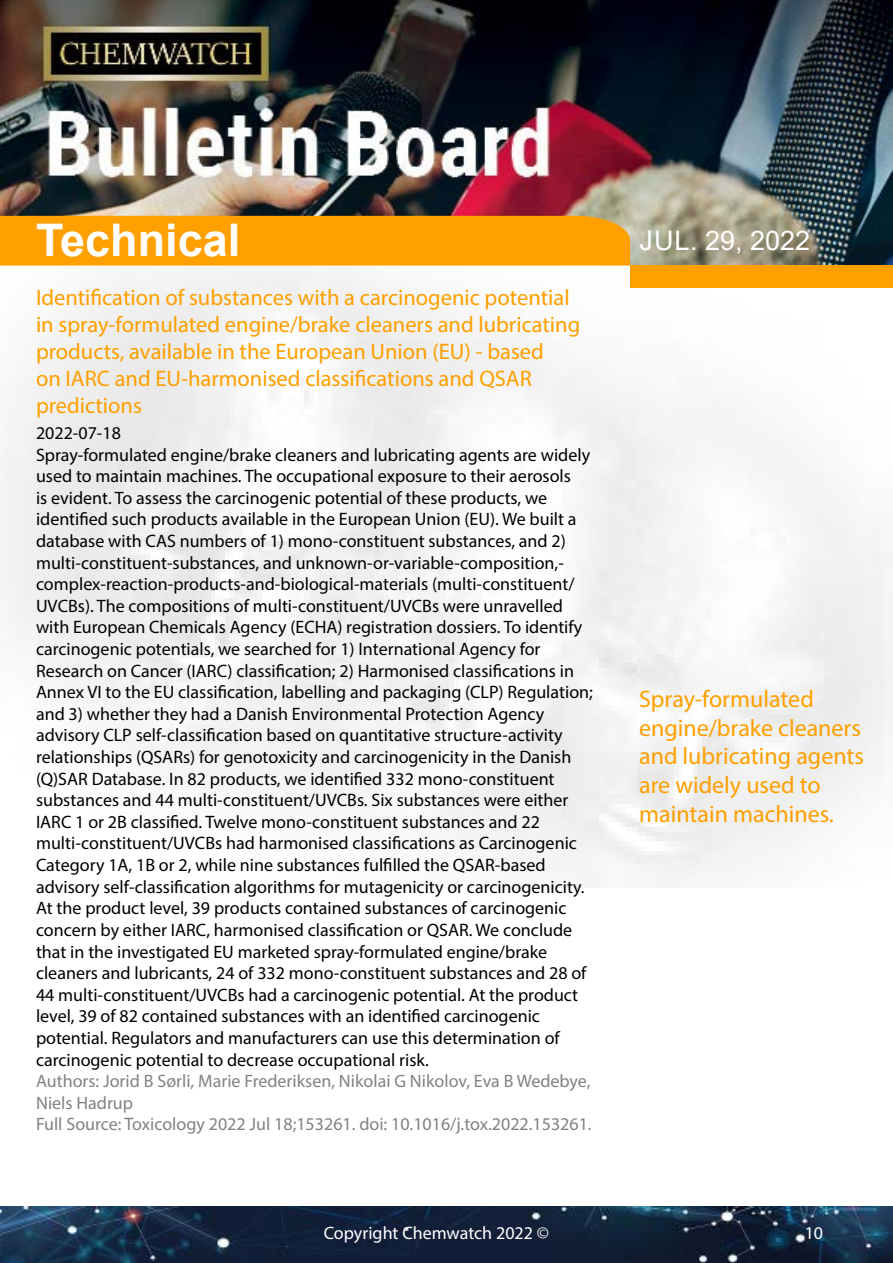
<style>
.page{position:relative;width:893px;height:1263px;background:#fff}
.page>*{position:absolute;margin:0;border:0;box-sizing:border-box;transform-origin:0 0}
.t1{font:700 45px "Arial";color:#fff}
.t2{font:27px "Arial";color:#fff}
.t3{font:24px/28.8px "Myriad Pro";color:#ff9f00}
.t4{font:22.5px/27px "Myriad Pro";color:#ff9f00}
.t5{font:18px/21.6px "Myriad Pro";color:#000}
.t6{font:18px/21.6px "Myriad Pro";color:#808285}
.t7{font:18px "Myriad Pro";color:#fff}
</style>
<div class="page">
<img style="left:0;top:0;width:893px;height:887px">
<div style="left:630px;top:265px;width:263px;height:23px;background:#ff9f00"></div>
<div style="left:0;top:216px;width:630px;height:50px;background:#ff9f00"></div>
<img style="left:0;top:1207px;width:893px;height:56px">
<h1 class="t1" style="left:36px;top:209px;width:206px">Technical</h1>
<p class="t4" style="left:36px;top:283px;width:546px">Identification of substances with a carcinogenic potential in spray-formulated engine/brake cleaners and lubricating products, available in the European Union (EU) - based<br>on IARC and EU-harmonised classifications and QSAR predictions</p>
<p class="t5" style="left:36px;top:422px;width:558px">2022-07-18<br>Spray-formulated engine/brake cleaners and lubricating agents are widely used to maintain machines. The occupational exposure to their aerosols<br>is evident. To assess the carcinogenic potential of these products, we identified such products available in the European Union (EU). We built a database with CAS numbers of 1) mono-constituent substances, and 2) multi-constituent-substances, and unknown-or-variable-composition,- complex-reaction-products-and-biological-materials (multi-constituent/ UVCBs). The compositions of multi-constituent/UVCBs were unravelled with European Chemicals Agency (ECHA) registration dossiers. To identify carcinogenic potentials, we searched for 1) International Agency for Research on Cancer (IARC) classification; 2) Harmonised classifications in Annex VI to the EU classification, labelling and packaging (CLP) Regulation; and 3) whether they had a Danish Environmental Protection Agency advisory CLP self-classification based on quantitative structure-activity relationships (QSARs) for genotoxicity and carcinogenicity in the Danish (Q)SAR Database. In 82 products, we identified 332 mono-constituent substances and 44 multi-constituent/UVCBs. Six substances were either IARC 1 or 2B classified. Twelve mono-constituent substances and 22 multi-constituent/UVCBs had harmonised classifications as Carcinogenic Category 1A, 1B or 2, while nine substances fulfilled the QSAR-based advisory self-classification algorithms for mutagenicity or carcinogenicity.<br>At the product level, 39 products contained substances of carcinogenic concern by either IARC, harmonised classification or QSAR. We conclude that in the investigated EU marketed spray-formulated engine/brake cleaners and lubricants, 24 of 332 mono-constituent substances and 28 of 44 multi-constituent/UVCBs had a carcinogenic potential. At the product level, 39 of 82 contained substances with an identified carcinogenic potential. Regulators and manufacturers can use this determination of carcinogenic potential to decrease occupational risk.</p>
<p class="t6" style="left:36px;top:1070px;width:557px">Authors: Jorid B Sørli, Marie Frederiksen, Nikolai G Nikolov, Eva B Wedebye,<br>Niels Hadrup<br>Full Source: Toxicology 2022 Jul 18;153261. doi: 10.1016/j.tox.2022.153261.</p>
<h2 class="t2" style="left:640px;top:221px;width:172px">Jul. 29, 2022</h2>
<h3 class="t3" style="left:639px;top:684px;width:226px">Spray-formulated engine/brake cleaners and lubricating agents are widely used to maintain machines.</h3>
<p class="t7" style="left:324px;top:1222px;width:227px">Copyright Chemwatch 2022 ©</p>
<p class="t7" style="left:805px;top:1222px;width:20px">10</p>
</div>
